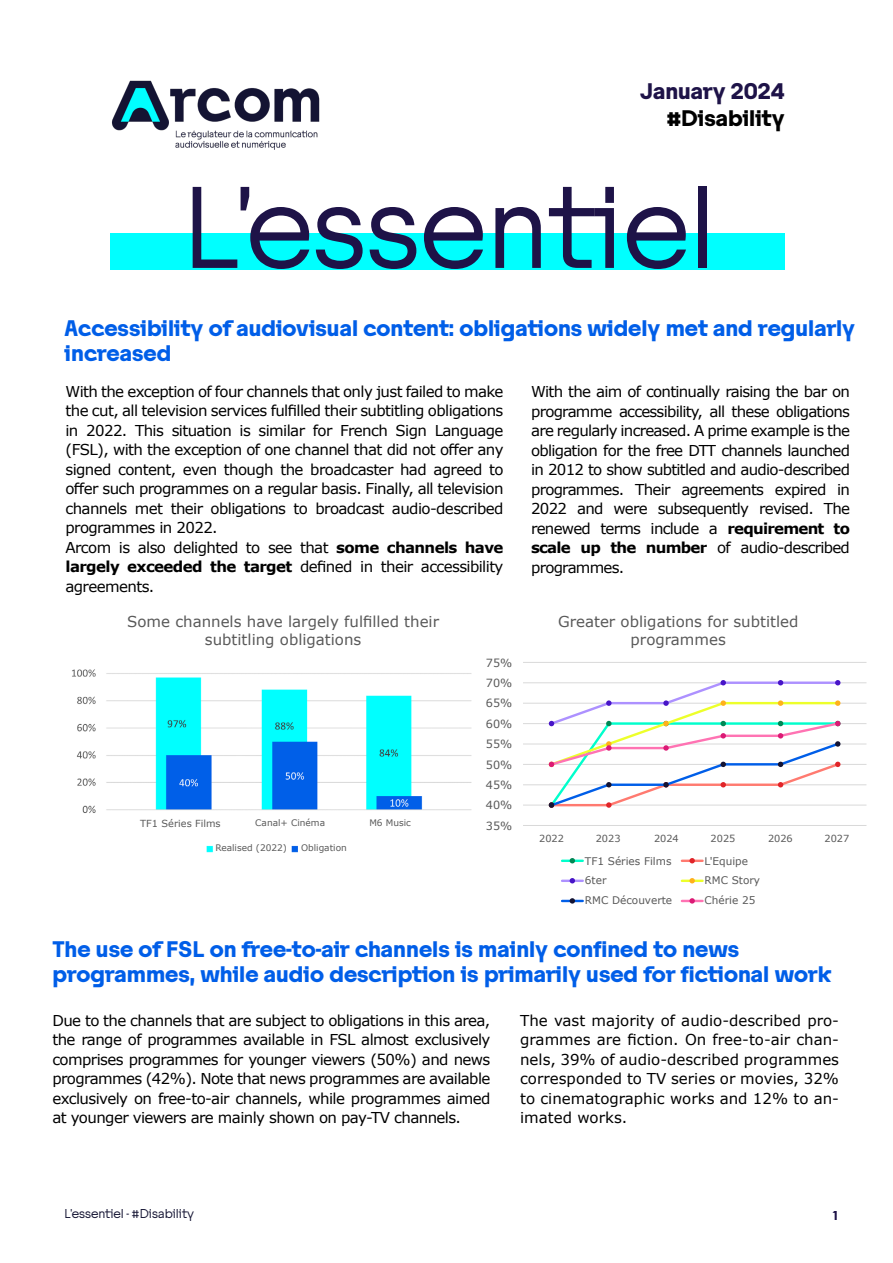
<style>
.page{position:relative;width:893px;height:1263px;background:#fff}
.page>*{position:absolute;margin:0;border:0;box-sizing:border-box;transform-origin:0 0}
.t1{font:108px "Tosh";color:#1e1348}
.t2{font:700 21px/25.2px "Tosh";color:#005ee8}
.t3{font:700 21px "Tosh";color:#1e1348}
.t4{font:700 21px "Tosh";color:#000}
.t5{font:15px/19.5px "Verdana";letter-spacing:-.04em;color:#000;text-align:justify}
.t6{font:15px/18px "Verdana";color:#595959;text-align:center}
.t7{font:12px "Tosh";color:#141433}
.t8{font:700 12px "Tosh";color:#1e1348}
.t9{font:11.25px/20.4px "Verdana";color:#595959;text-align:justify}
.t10{font:10.5px/19.8px "Verdana";color:#595959}
.t11{font:9.75px "Verdana";color:#595959}
.t12{font:9px "Verdana";color:#595959}
.s1{font-weight:700}
</style>
<div class="page">
<div style="left:111px;top:234px;width:673px;height:36px;background:#0ff"></div>
<img style="left:111px;top:80px;width:209px;height:70px">
<hr style="left:523px;top:662px;width:343px;height:1px;background:#d9d9d9">
<hr style="left:523px;top:682px;width:343px;height:1px;background:#d9d9d9">
<hr style="left:523px;top:703px;width:343px;height:1px;background:#d9d9d9">
<hr style="left:523px;top:723px;width:343px;height:1px;background:#d9d9d9">
<hr style="left:523px;top:744px;width:343px;height:1px;background:#d9d9d9">
<hr style="left:523px;top:764px;width:343px;height:1px;background:#d9d9d9">
<hr style="left:523px;top:784px;width:343px;height:1px;background:#d9d9d9">
<hr style="left:523px;top:805px;width:343px;height:1px;background:#d9d9d9">
<hr style="left:523px;top:825px;width:343px;height:1px;background:#d9d9d9">
<svg style="left:548px;top:680px;width:293px;height:128px"></svg>
<hr style="left:562px;top:859px;width:21px;height:3px;background:#0fc">
<svg style="left:570px;top:858px;width:5px;height:5px"></svg>
<hr style="left:682px;top:859px;width:21px;height:3px;background:#ff7a70">
<svg style="left:689px;top:858px;width:6px;height:5px"></svg>
<hr style="left:562px;top:880px;width:21px;height:2px;background:#ad91ff">
<svg style="left:570px;top:878px;width:5px;height:5px"></svg>
<hr style="left:682px;top:880px;width:21px;height:2px;background:#edff2b">
<svg style="left:689px;top:878px;width:6px;height:5px"></svg>
<hr style="left:562px;top:900px;width:21px;height:2px;background:#005ee8">
<svg style="left:570px;top:898px;width:5px;height:6px"></svg>
<hr style="left:682px;top:900px;width:21px;height:2px;background:#ff73b3">
<svg style="left:689px;top:898px;width:6px;height:6px"></svg>
<img style="left:72px;top:669px;width:400px;height:184px">
<h2 class="t3" style="left:640px;top:77px;width:146px">January 2024</h2>
<h2 class="t4" style="left:667px;top:104px;width:119px">#Disability</h2>
<h1 class="t1" style="left:183px;top:154px;width:535px">L’essentiel</h1>
<h2 class="t2" style="left:65px;top:316px;width:792px">Accessibility of audiovisual content: obligations widely met and regularly increased</h2>
<p class="t5" style="left:65px;top:381px;width:440px;text-align:left">With the exception of four channels that only just failed to make the cut, all television services fulfilled their subtitling obligations in 2022. This situation is similar for French Sign Language (FSL), with the exception of one channel that did not offer any signed content, even though the broadcaster had agreed to offer such programmes on a regular basis. Finally, all television channels met their obligations to broadcast audio-described programmes in 2022.<br>Arcom is also delighted to see that <span class="s1">some channels have largely exceeded the target</span> defined in their accessibility agreements.</p>
<p class="t5" style="left:531px;top:382px;width:320px">With the aim of continually raising the bar on programme accessibility, all these obligations are regularly increased. A prime example is the obligation for the free DTT channels launched in 2012 to show subtitled and audio-described programmes. Their agreements expired in 2022 and were subsequently revised. The renewed terms include a <span class="s1">requirement to scale up the number</span> of audio-described programmes.</p>
<p class="t6" style="left:127px;top:612px;width:313px">Some channels have largely fulfilled their subtitling obligations</p>
<p class="t11" style="left:140px;top:817px;width:82px">TF1 Séries Films</p>
<p class="t12" style="left:255px;top:817px;width:71px">Canal+ Cinéma</p>
<p class="t12" style="left:369px;top:817px;width:43px">M6 Music</p>
<p class="t12" style="left:215px;top:842px;width:73px">Realised (2022)</p>
<p class="t12" style="left:301px;top:842px;width:47px">Obligation</p>
<p class="t9" style="left:486px;top:652px;width:28px">75% 70% 65% 60% 55% 50% 45% 40% 35%</p>
<p class="t6" style="left:558px;top:612px;width:242px">Greater obligations for subtitled programmes</p>
<p class="t11" style="left:539px;top:832px;width:26px">2022</p>
<p class="t11" style="left:596px;top:832px;width:26px">2023</p>
<p class="t11" style="left:654px;top:832px;width:26px">2024</p>
<p class="t11" style="left:768px;top:832px;width:26px">2026</p>
<p class="t10" style="left:585px;top:851px;width:89px">TF1 Séries Films<br>6ter<br>RMC Découverte</p>
<p class="t10" style="left:704px;top:851px;width:57px">L'Equipe<br>RMC Story<br>Chérie 25</p>
<p class="t11" style="left:711px;top:832px;width:26px">2025</p>
<p class="t11" style="left:824px;top:832px;width:26px">2027</p>
<h2 class="t2" style="left:52px;top:936px;width:780px">The use of FSL on free-to-air channels is mainly confined to news programmes, while audio description is primarily used for fictional work</h2>
<p class="t5" style="left:52px;top:1010px;width:440px">Due to the channels that are subject to obligations in this area, the range of programmes available in FSL almost exclusively comprises programmes for younger viewers (50%) and news programmes (42%). Note that news programmes are available exclusively on free-to-air channels, while programmes aimed at younger viewers are mainly shown on pay-TV channels.</p>
<p class="t5" style="left:520px;top:1010px;width:320px">The vast majority of audio-described pro&shy;grammes are fiction. On free-to-air chan&shy;nels, 39% of audio-described programmes corresponded to TV series or movies, 32% to cinematographic works and 12% to an&shy;imated works.</p>
<p class="t7" style="left:65px;top:1205px;width:131px">L'essentiel - #Disability</p>
<p class="t8" style="left:833px;top:1207px;width:6px">1</p>
</div>
